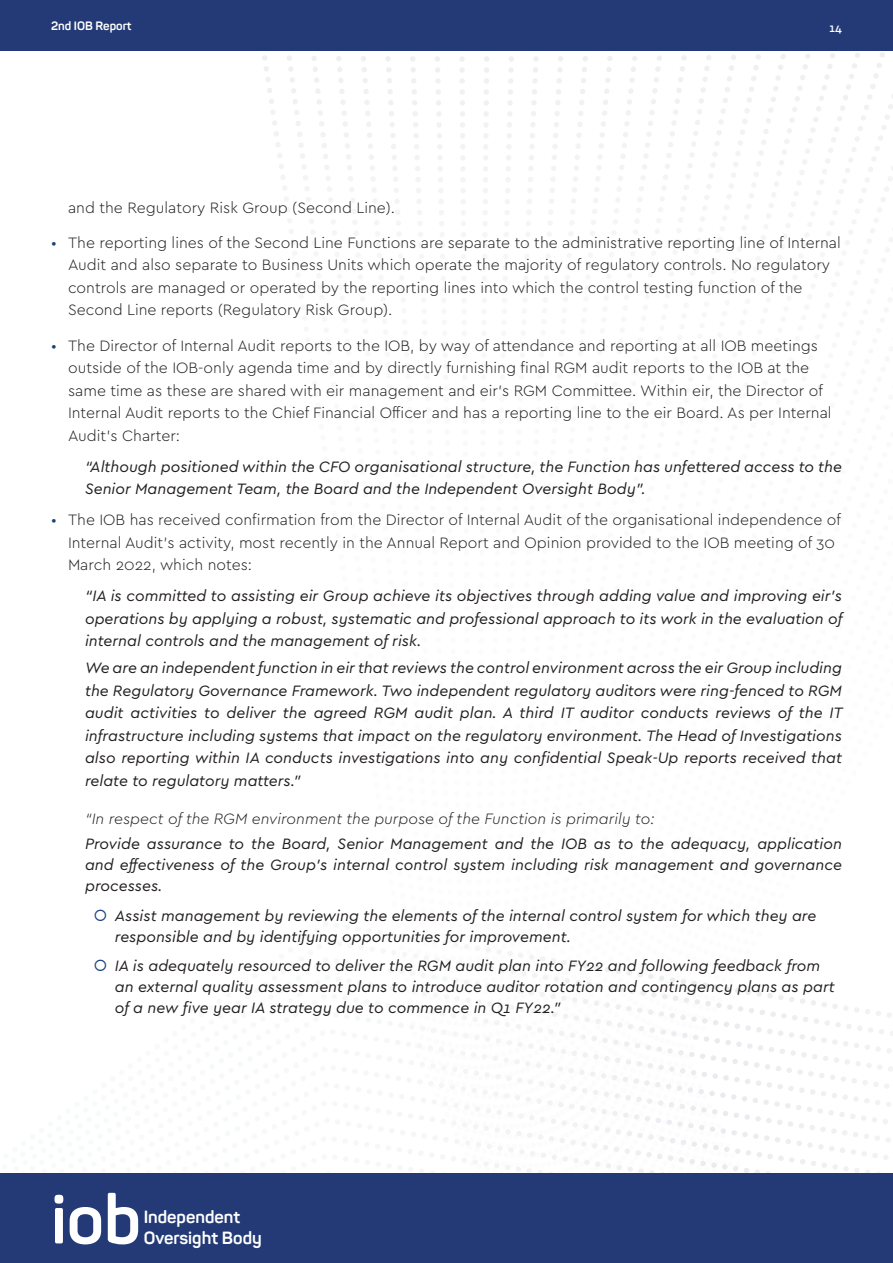
<style>
.page{position:relative;width:893px;height:1263px;background:#fff}
.page>*{position:absolute;margin:0;border:0;box-sizing:border-box;transform-origin:0 0}
.t1{font:700 68.4px "Panton";color:#fff}
.t2{font:700 17.4px/20.9px "Panton";color:#fff}
.t3{font:italic 15.75px/22.5px "Cera PRO";color:#231f20}
.t4{font:300 15.75px/22.5px "Cera PRO";color:#231f20}
.t5{font:italic 300 15.75px "Cera PRO";color:#231f20}
.t6{font:700 12px "Panton";color:#fff}
.t7{font:500 12px "Cera PRO";color:#fff}
.s1{color:#19417a}
</style>
<div class="page">
<div style="left:0;top:1174px;width:893px;height:89px;background:#233a77"></div>
<div style="left:0;top:0;width:893px;height:51px;background:#233a77"></div>
<p class="t6" style="left:51px;top:18px;width:82px">2nd IOB Report</p>
<p class="t7" style="left:829px;top:20px;width:14px">14</p>
<p class="t4" style="left:68px;top:195px;width:328px">and the Regulatory Risk Group (Second Line).</p>
<p class="t4" style="left:68px;top:231px;width:774px;text-indent:-17px"><span class="s1">•</span> The reporting lines of the Second Line Functions are separate to the administrative reporting line of Internal Audit and also separate to Business Units which operate the majority of regulatory controls. No regulatory controls are managed or operated by the reporting lines into which the control testing function of the Second Line reports (Regulatory Risk Group).</p>
<p class="t4" style="left:68px;top:333px;width:765px;text-indent:-17px"><span class="s1">•</span> The Director of Internal Audit reports to the IOB, by way of attendance and reporting at all IOB meetings outside of the IOB-only agenda time and by directly furnishing final RGM audit reports to the IOB at the same time as these are shared with eir management and eir’s RGM Committee. Within eir, the Director of Internal Audit reports to the Chief Financial Officer and has a reporting line to the eir Board. As per Internal Audit’s Charter:</p>
<p class="t3" style="left:85px;top:454px;width:758px">“Although positioned within the CFO organisational structure, the Function has unfettered access to the<br>Senior Management Team, the Board and the Independent Oversight Body”.</p>
<p class="t4" style="left:68px;top:508px;width:774px;text-indent:-17px"><span class="s1">•</span> The IOB has received confirmation from the Director of Internal Audit of the organisational independence of<br>Internal Audit’s activity, most recently in the Annual Report and Opinion provided to the IOB meeting of 30<br>March 2022, which notes:</p>
<p class="t3" style="left:85px;top:584px;width:759px;text-align:justify">“IA is committed to assisting eir Group achieve its objectives through adding value and improving eir’s operations by applying a robust, systematic and professional approach to its work in the evaluation of internal controls and the management of risk.</p>
<p class="t3" style="left:85px;top:656px;width:759px;text-align:justify">We are an independent function in eir that reviews the control environment across the eir Group including the Regulatory Governance Framework. Two independent regulatory auditors were ring-fenced to RGM audit activities to deliver the agreed RGM audit plan. A third IT auditor conducts reviews of the IT infrastructure including systems that impact on the regulatory environment. The Head of Investigations also reporting within IA conducts investigations into any confidential Speak-Up reports received that relate to regulatory matters.”</p>
<p class="t5" style="left:85px;top:808px;width:571px">“In respect of the RGM environment the purpose of the Function is primarily to:</p>
<p class="t3" style="left:85px;top:833px;width:758px;line-height:21px;text-align:justify">Provide assurance to the Board, Senior Management and the IOB as to the adequacy, application and effectiveness of the Group’s internal control system including risk management and governance processes.</p>
<p class="t3" style="left:115px;top:904px;width:703px;line-height:21px">Assist management by reviewing the elements of the internal control system for which they are responsible and by identifying opportunities for improvement.</p>
<p class="t3" style="left:115px;top:955px;width:721px;line-height:21px">IA is adequately resourced to deliver the RGM audit plan into FY22 and following feedback from an external quality assessment plans to introduce auditor rotation and contingency plans as part of a new five year IA strategy due to commence in Q1 FY22.”</p>
<h1 class="t1" style="left:51px;top:1177px;width:91px">iob</h1>
<p class="t2" style="left:144px;top:1206px;width:120px">Independent<br>Oversight Body</p>
</div>
